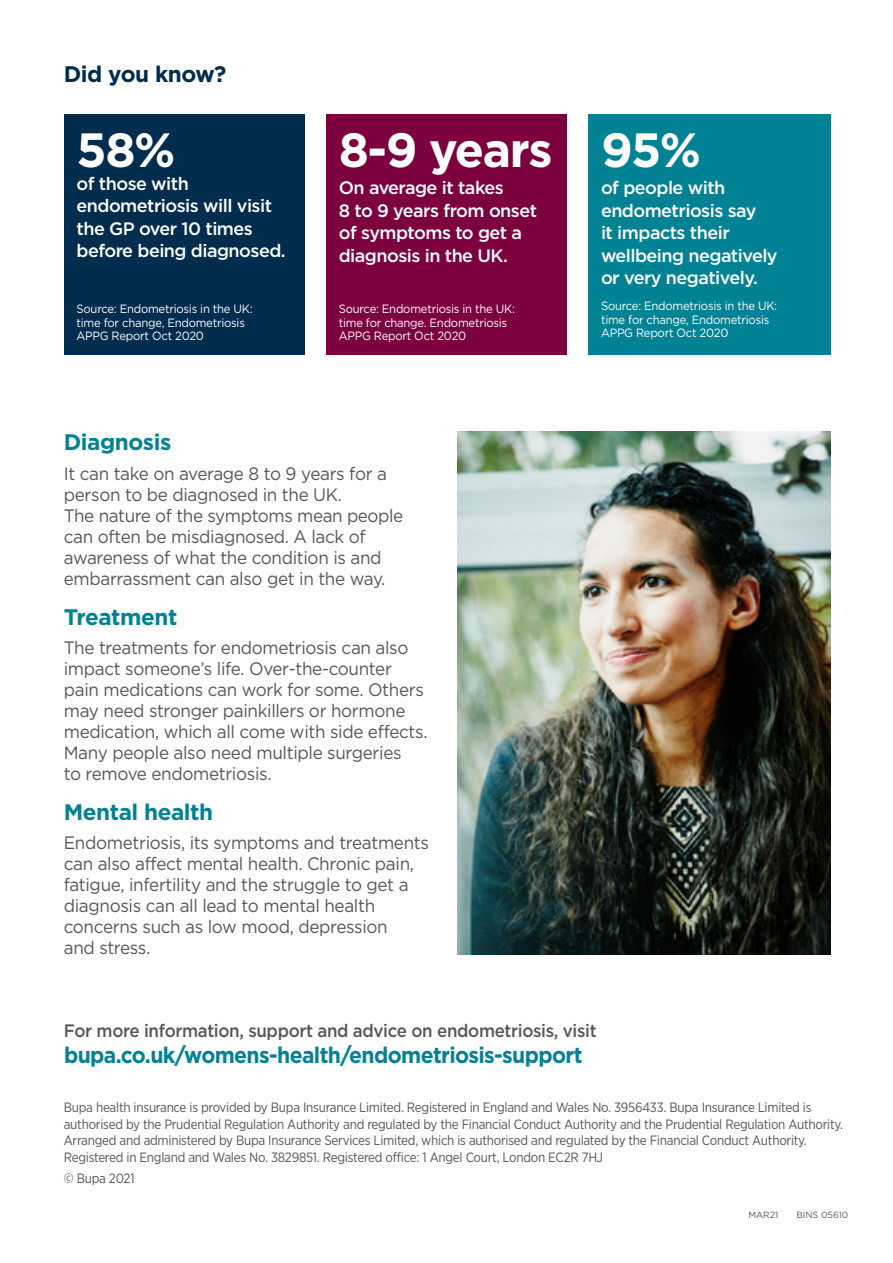
<style>
.page{position:relative;width:893px;height:1263px;background:#fff}
.page>*{position:absolute;margin:0;border:0;box-sizing:border-box;transform-origin:0 0}
.A4_1pp_Sub_A_-_CYAN{font:700 48px "Gotham";letter-spacing:-.03em;color:#fff}
.A4_1pp_Body_Copy{font:700 22.5px "Gotham";letter-spacing:-.03em;color:#008295;scale:.94 1}
.A4_1pp_Sub_A_-_CYAN-2{font:700 22.5px "Gotham";letter-spacing:-.02em;color:#008295}
.A4_1pp_Sub_A_-_CYAN-3{font:700 22.5px "Gotham";letter-spacing:-.02em;color:#002c4d}
.A4_1pp_Body_Copy-2{font:18px/21px "Gotham";letter-spacing:-.02em;color:#575756;scale:.95 1}
.A4_1pp_Sub_A_-_CYAN-4{font:500 18px/22.5px "Gotham";letter-spacing:-.03em;color:#fff}
.A4_1pp_Body_Copy-3{font:500 18px "Gotham";letter-spacing:-.02em;color:#575756;scale:.94 1}
.t1{font:13.5px/16.5px "Gotham Narrow";letter-spacing:-.02em;color:#575756}
.A4_1pp_Body_Copy-4{font:12px/13.5px "Gotham";letter-spacing:-.02em;color:#fff;scale:.94 1}
.A4_Asset_code{font:9px "Gotham";color:#575756}
</style>
<div class="page">
<img style="left:457px;top:432px;width:373px;height:522px">
<div style="left:64px;top:115px;width:241px;height:240px;background:#002c4d"></div>
<div style="left:326px;top:115px;width:241px;height:240px;background:#7c003e"></div>
<div style="left:588px;top:115px;width:242px;height:240px;background:#008295"></div>
<p class="A4_1pp_Sub_A_-_CYAN-3" style="left:64px;top:61px;width:164px">Did you know?</p>
<p class="A4_1pp_Sub_A_-_CYAN" style="left:77px;top:123px;width:100px">58%</p>
<p class="A4_1pp_Sub_A_-_CYAN-4" style="left:77px;top:172px;width:211px">of those with endometriosis will visit the GP over 10 times before being diagnosed.</p>
<p class="A4_1pp_Body_Copy-4" style="left:77px;top:302px;width:189px">Source: Endometriosis in the UK: time for change, Endometriosis<br>APPG Report Oct 2020</p>
<p class="A4_1pp_Sub_A_-_CYAN" style="left:339px;top:123px;width:215px">8-9 years</p>
<p class="A4_1pp_Sub_A_-_CYAN-4" style="left:339px;top:176px;width:200px">On average it takes<br>8 to 9 years from onset of symptoms to get a diagnosis in the UK.</p>
<p class="A4_1pp_Body_Copy-4" style="left:339px;top:302px;width:189px">Source: Endometriosis in the UK: time for change. Endometriosis<br>APPG Report Oct 2020</p>
<p class="A4_1pp_Sub_A_-_CYAN-2" style="left:64px;top:429px;width:109px">Diagnosis</p>
<p class="A4_1pp_Body_Copy-2" style="left:64px;top:462px;width:359px">It can take on average 8 to 9 years for a person to be diagnosed in the UK.<br>The nature of the symptoms mean people can often be misdiagnosed. A lack of awareness of what the condition is and embarrassment can also get in the way.</p>
<p class="A4_1pp_Sub_A_-_CYAN-2" style="left:64px;top:603px;width:115px">Treatment</p>
<p class="A4_1pp_Body_Copy-2" style="left:64px;top:637px;width:384px">The treatments for endometriosis can also impact someone’s life. Over-the-counter pain medications can work for some. Others may need stronger painkillers or hormone medication, which all come with side effects.<br>Many people also need multiple surgeries<br>to remove endometriosis.</p>
<p class="A4_1pp_Sub_A_-_CYAN-2" style="left:64px;top:799px;width:151px">Mental health</p>
<p class="A4_1pp_Body_Copy-2" style="left:64px;top:832px;width:386px">Endometriosis, its symptoms and treatments can also affect mental health. Chronic pain, fatigue, infertility and the struggle to get a diagnosis can all lead to mental health concerns such as low mood, depression<br>and stress.</p>
<p class="A4_1pp_Sub_A_-_CYAN" style="left:601px;top:123px;width:102px">95%</p>
<p class="A4_1pp_Sub_A_-_CYAN-4" style="left:601px;top:176px;width:178px">of people with endometriosis say<br>it impacts their wellbeing negatively or very negatively.</p>
<p class="A4_1pp_Body_Copy-4" style="left:601px;top:299px;width:189px">Source: Endometriosis in the UK: time for change, Endometriosis<br>APPG Report Oct 2020</p>
<p class="A4_1pp_Body_Copy-3" style="left:64px;top:1020px;width:568px">For more information, support and advice on endometriosis, visit</p>
<p class="A4_1pp_Body_Copy" style="left:64px;top:1042px;width:553px">bupa.co.uk/womens-health/endometriosis-support</p>
<p class="t1" style="left:64px;top:1099px;width:781px">Bupa health insurance is provided by Bupa Insurance Limited. Registered in England and Wales No. 3956433. Bupa Insurance Limited is authorised by the Prudential Regulation Authority and regulated by the Financial Conduct Authority and the Prudential Regulation Authority.<br>Arranged and administered by Bupa Insurance Services Limited, which is authorised and regulated by the Financial Conduct Authority.<br>Registered in England and Wales No. 3829851. Registered office: 1 Angel Court, London EC2R 7HJ</p>
<p class="t1" style="left:64px;top:1169px;width:72px">© Bupa 2021</p>
<p class="A4_Asset_code" style="left:748px;top:1210px;width:32px">MAR21</p>
<p class="A4_Asset_code" style="left:796px;top:1210px;width:53px">BINS 05610</p>
</div>
